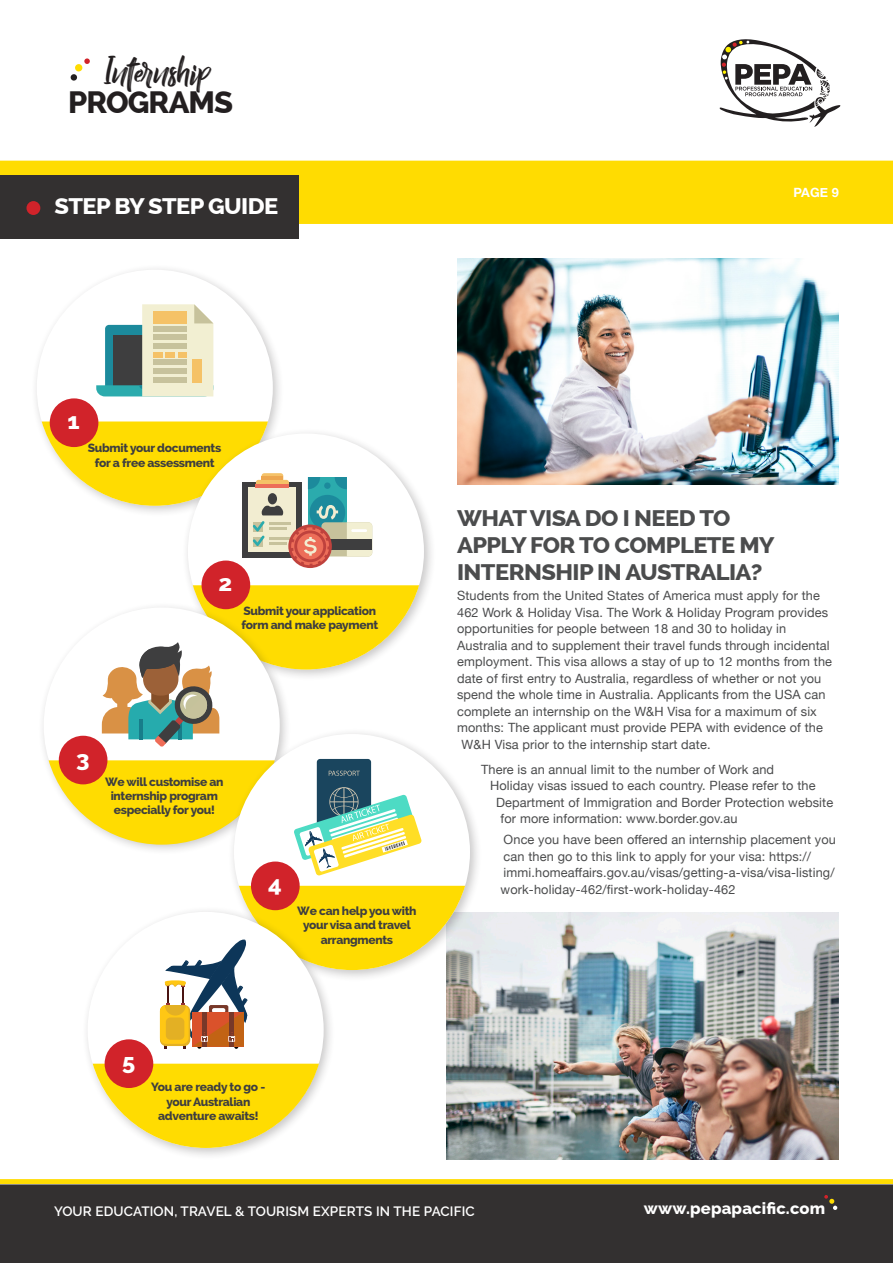
<style>
.page{position:relative;width:893px;height:1263px;background:#fff}
.page>*{position:absolute;margin:0;border:0;box-sizing:border-box;transform-origin:0 0}
.t1{font:40.05px "Billy Ohio";color:#231f20}
.t2{font:800 30.9px "Raleway";letter-spacing:-.03em;color:#231f20}
.t3{font:800 22.5px/27px "Raleway";letter-spacing:-.025em;color:#4b4c4d;scale:1.05 1}
.t4{font:800 22.5px "Raleway";letter-spacing:-.025em;color:#fff;scale:1.05 1}
.t5{font:800 16.5px "Raleway";letter-spacing:.01em;color:#fff}
.t6{font:600 13.5px "Raleway";letter-spacing:.01em;color:#fff}
.t7{font:12.75px/16.5px "Helvetica Neue";letter-spacing:.01em;color:#4b4c4d}
.t8{font:700 12.75px "Helvetica Neue";color:#fff}
.t9{font:800 12px/14.4px "Raleway";letter-spacing:-.025em;color:#3e3e3f;text-align:center}
</style>
<div class="page">
<div style="left:0;top:161px;width:893px;height:63px;background:#ffdc01"></div>
<svg style="left:720px;top:39px;width:120px;height:88px"></svg>
<div style="left:70px;top:74px;width:7px;height:7px;background:#231f20;border-radius:50%"></div>
<div style="left:75px;top:64px;width:8px;height:8px;background:#ffdc01;border-radius:50%"></div>
<svg style="left:84px;top:58px;width:6px;height:6px"></svg>
<img style="left:457px;top:258px;width:382px;height:226px">
<img style="left:446px;top:912px;width:393px;height:247px">
<div style="left:0;top:175px;width:298px;height:63px;background:#333030"></div>
<div style="left:26px;top:201px;width:14px;height:14px;background:#d1232a;border-radius:50%"></div>
<div style="left:31px;top:264px;width:254px;height:254px;background:#231f20;opacity:.25"></div>
<div style="left:37px;top:270px;width:236px;height:236px;background:#fff;border-radius:50%"></div>
<div style="left:50px;top:398px;width:48px;height:49px;background:#d1232a;border-radius:50%"></div>
<svg style="left:96px;top:304px;width:117px;height:92px"></svg>
<div style="left:182px;top:427px;width:254px;height:255px;background:#231f20;opacity:.25"></div>
<div style="left:188px;top:433px;width:236px;height:236px;background:#fff;border-radius:50%"></div>
<svg style="left:42px;top:421px;width:330px;height:147px"></svg>
<div style="left:202px;top:560px;width:48px;height:49px;background:#d1232a;border-radius:50%"></div>
<svg style="left:102px;top:585px;width:317px;height:162px"></svg>
<svg style="left:49px;top:760px;width:179px;height:85px"></svg>
<div style="left:59px;top:736px;width:48px;height:48px;background:#d1232a;border-radius:50%"></div>
<div style="left:228px;top:728px;width:254px;height:254px;background:#231f20;opacity:.25"></div>
<div style="left:234px;top:734px;width:236px;height:236px;background:#fff;border-radius:50%"></div>
<div style="left:317px;top:759px;width:54px;height:79px;background:#1a455e;border-radius:3px"></div>
<svg style="left:329px;top:771px;width:31px;height:5px"></svg>
<svg style="left:294px;top:787px;width:128px;height:89px"></svg>
<div style="left:251px;top:861px;width:49px;height:49px;background:#d1232a;border-radius:50%"></div>
<div style="left:82px;top:906px;width:254px;height:254px;background:#231f20;opacity:.25"></div>
<div style="left:88px;top:912px;width:236px;height:236px;background:#fff;border-radius:50%"></div>
<div style="left:160px;top:1005px;width:29px;height:39px;background:#ffc714;border-radius:6px"></div>
<svg style="left:164px;top:886px;width:301px;height:163px"></svg>
<div style="left:166px;top:1017px;width:18px;height:23px;background:#e3b024;border-radius:5px"></div>
<svg style="left:93px;top:1064px;width:226px;height:84px"></svg>
<div style="left:105px;top:1039px;width:48px;height:49px;background:#d1232a;border-radius:50%"></div>
<svg style="left:0;top:1179px;width:893px;height:5px;background:#ffdc07"></svg>
<div style="left:0;top:1184px;width:893px;height:79px;background:#333030"></div>
<svg style="left:824px;top:1195px;width:13px;height:15px"></svg>
<h1 class="t1" style="left:104px;top:47px;width:107px">Internship</h1>
<h2 class="t2" style="left:68px;top:85px;width:167px">PROGRAMS</h2>
<p class="t4" style="left:55px;top:193px;width:214px">STEP BY STEP GUIDE</p>
<p class="t8" style="left:793px;top:182px;width:47px">PAGE 9</p>
<p class="t4" style="left:68px;top:409px;width:13px">1</p>
<p class="t9" style="left:88px;top:441px;width:135px">Submit your documents</p>
<p class="t9" style="left:95px;top:455px;width:121px">for a free assessment</p>
<p class="t4" style="left:219px;top:571px;width:15px">2</p>
<p class="t9" style="left:244px;top:603px;width:134px">Submit your application</p>
<p class="t9" style="left:241px;top:618px;width:138px">form and make payment</p>
<p class="t4" style="left:76px;top:746px;width:14px">3</p>
<p class="t9" style="left:105px;top:774px;width:120px">We will customise an internship program especially for you!</p>
<p class="t4" style="left:268px;top:872px;width:14px">4</p>
<p class="t9" style="left:297px;top:903px;width:121px">We can help you with</p>
<p class="t9" style="left:303px;top:918px;width:109px">your visa and travel arrangments</p>
<p class="t3" style="left:457px;top:504px;width:304px">WHAT VISA DO I NEED TO<br>APPLY FOR TO COMPLETE MY<br>INTERNSHIP IN AUSTRALIA?</p>
<p class="t7" style="left:457px;top:588px;width:364px">Students from the United States of America must apply for the</p>
<p class="t7" style="left:457px;top:605px;width:372px">462 Work &amp; Holiday Visa. The Work &amp; Holiday Program provides</p>
<p class="t7" style="left:457px;top:621px;width:331px">opportunities for people between 18 and 30 to holiday in</p>
<p class="t7" style="left:457px;top:638px;width:374px">Australia and to supplement their travel funds through incidental</p>
<p class="t7" style="left:457px;top:654px;width:376px">employment. This visa allows a stay of up to 12 months from the</p>
<p class="t7" style="left:457px;top:671px;width:366px">date of first entry to Australia, regardless of whether or not you</p>
<p class="t7" style="left:457px;top:687px;width:370px">spend the whole time in Australia. Applicants from the USA can</p>
<p class="t7" style="left:457px;top:704px;width:361px">complete an internship on the W&amp;H Visa for a maximum of six</p>
<p class="t7" style="left:457px;top:720px;width:367px">months: The applicant must provide PEPA with evidence of the</p>
<p class="t7" style="left:462px;top:737px;width:250px">W&amp;H Visa prior to the internship start date.</p>
<p class="t7" style="left:481px;top:762px;width:294px">There is an annual limit to the number of Work and</p>
<p class="t7" style="left:490px;top:778px;width:327px">Holiday visas issued to each country. Please refer to the</p>
<p class="t7" style="left:496px;top:795px;width:339px">Department of Immigration and Border Protection website</p>
<p class="t7" style="left:501px;top:811px;width:238px">for more information: www.border.gov.au</p>
<p class="t7" style="left:501px;top:832px;width:337px">Once you have been offered an internship placement you can then go to this link to apply for your visa: https:// immi.homeaffairs.gov.au/visas/getting-a-visa/visa-listing/ work-holiday-462/first-work-holiday-462</p>
<p class="t4" style="left:122px;top:1049px;width:14px">5</p>
<p class="t9" style="left:151px;top:1080px;width:116px">You are ready to go -</p>
<p class="t9" style="left:166px;top:1094px;width:86px">your Australian</p>
<p class="t9" style="left:158px;top:1109px;width:102px">adventure awaits!</p>
<p class="t6" style="left:54px;top:1203px;width:422px">YOUR EDUCATION, TRAVEL &amp; TOURISM EXPERTS IN THE PACIFIC</p>
<p class="t5" style="left:644px;top:1199px;width:183px">www.pepapacific.com</p>
</div>
